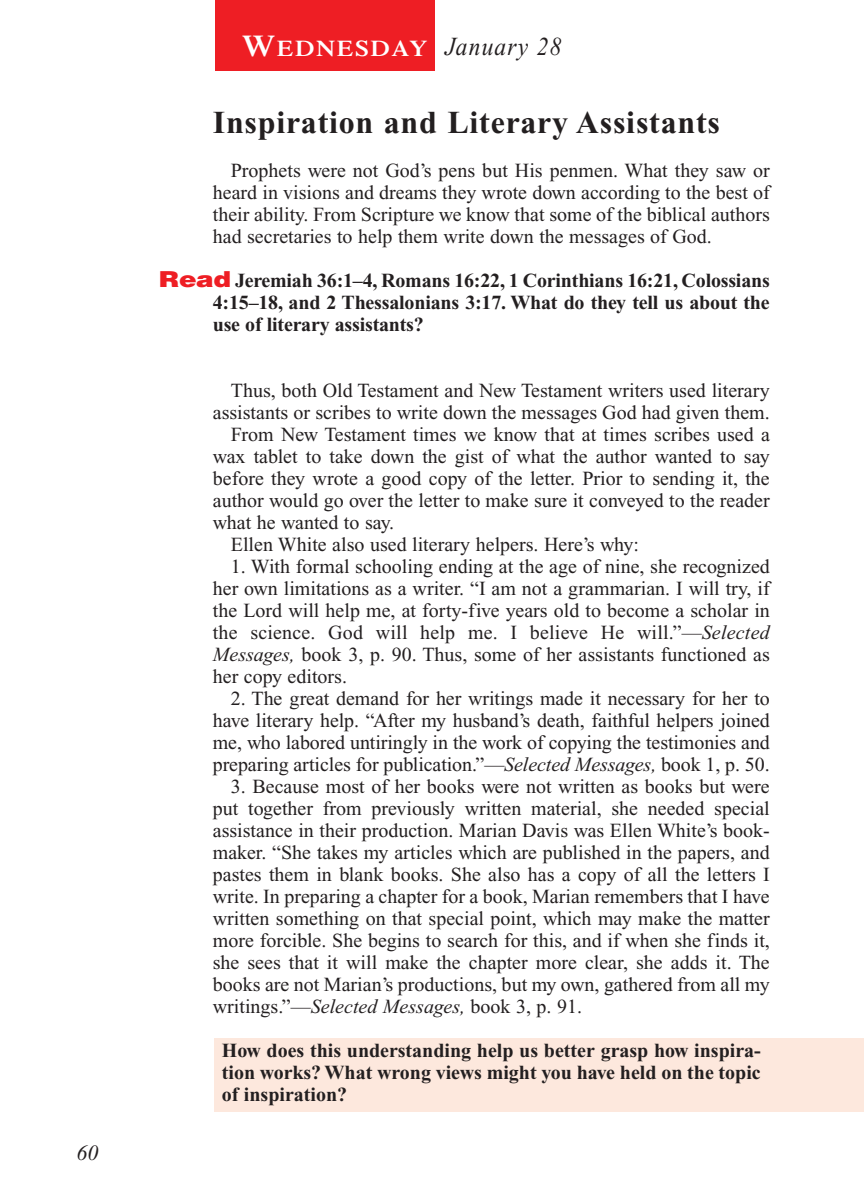
<style>
.page{position:relative;width:864px;height:1188px;background:#fff}
.page>*{position:absolute;margin:0;border:0;box-sizing:border-box;transform-origin:0 0}
.t1{font:700 32px "Times New Roman";letter-spacing:.025em;color:#231f20}
.t2{font:italic 26px "Times New Roman";letter-spacing:.05em;color:#231f20;scale:.9 1}
.t3{font:italic 22px "Times New Roman";color:#231f20}
.t4{font:20px/22px "Times New Roman";color:#231f20;text-align:justify}
.t5{font:700 20px/22px "Times New Roman";letter-spacing:-.01em;color:#231f20;text-align:justify}
.s1{font-family:"Times";font-weight:600;font-style:normal;font-size:30px;color:#fff}
.s2{font-family:"Times";font-weight:600;font-style:normal;font-size:22.4px;color:#fff}
.s3{font-family:"Helvetica";font-weight:900;font-size:22px;color:#ee1e24}
.s4{font-style:italic}
</style>
<div class="page">
<div style="left:214px;top:1038px;width:650px;height:73px;background:#fde8dd"></div>
<div style="left:215px;top:0;width:220px;height:71px;background:#ee1e24"></div>
<p class="t3" style="left:77px;top:1145px;width:23px">60</p>
<h2 class="t2" style="left:242px;top:37px;width:356px"><span class="s1">W</span><span class="s2">EDNESDAY</span> January 28</h2>
<h1 class="t1" style="left:213px;top:112px;width:509px">Inspiration and Literary Assistants</h1>
<p class="t4" style="left:213px;top:162px;width:559px;text-indent:18px">Prophets were not God’s pens but His penmen. What they saw or heard in visions and dreams they wrote down according to the best of their ability. From Scripture we know that some of the biblical authors had secretaries to help them write down the messages of God.</p>
<p class="t5" style="left:213px;top:272px;width:559px;text-indent:-54px"><span class="s3">Read</span> Jeremiah 36:1–4, Romans 16:22, 1 Corinthians 16:21, Colossians 4:15–18, and 2 Thessalonians 3:17. What do they tell us about the use of literary assistants?</p>
<p class="t4" style="left:231px;top:382px;width:541px">Thus, both Old Testament and New Testament writers used literary</p>
<p class="t4" style="left:213px;top:404px;width:558px">assistants or scribes to write down the messages God had given them.</p>
<p class="t4" style="left:231px;top:426px;width:541px">From New Testament times we know that at times scribes used a</p>
<p class="t4" style="left:213px;top:448px;width:559px">wax tablet to take down the gist of what the author wanted to say</p>
<p class="t4" style="left:213px;top:470px;width:559px">before they wrote a good copy of the letter. Prior to sending it, the</p>
<p class="t4" style="left:213px;top:492px;width:559px">author would go over the letter to make sure it conveyed to the reader</p>
<p class="t4" style="left:213px;top:514px;width:183px">what he wanted to say.</p>
<p class="t4" style="left:231px;top:536px;width:410px">Ellen White also used literary helpers. Here’s why:</p>
<p class="t4" style="left:213px;top:558px;width:559px;text-indent:18px">1. With formal schooling ending at the age of nine, she recognized her own limitations as a writer. “I am not a grammarian. I will try, if the Lord will help me, at forty-five years old to become a scholar in the science. God will help me. I believe He will.”—<span class="s4">Selected Messages,</span> book 3, p. 90. Thus, some of her assistants functioned as her copy editors.</p>
<p class="t4" style="left:213px;top:690px;width:559px;text-indent:18px">2. The great demand for her writings made it necessary for her to have literary help. “After my husband’s death, faithful helpers joined me, who labored untiringly in the work of copying the testimonies and preparing articles for publication.”—<span class="s4">Selected Messages,</span> book 1, p. 50.</p>
<p class="t4" style="left:213px;top:778px;width:559px;text-indent:18px">3. Because most of her books were not written as books but were put together from previously written material, she needed special assistance in their production. Marian Davis was Ellen White’s book&shy;maker. “She takes my articles which are published in the papers, and pastes them in blank books. She also has a copy of all the letters I write. In preparing a chapter for a book, Marian remembers that I have written something on that special point, which may make the matter more forcible. She begins to search for this, and if when she finds it, she sees that it will make the chapter more clear, she adds it. The books are not Marian’s productions, but my own, gathered from all my writings.”—<span class="s4">Selected Messages,</span> book 3, p. 91.</p>
<p class="t5" style="left:222px;top:1042px;width:541px">How does this understanding help us better grasp how inspira&shy;tion works? What wrong views might you have held on the topic of inspiration?</p>
</div>
